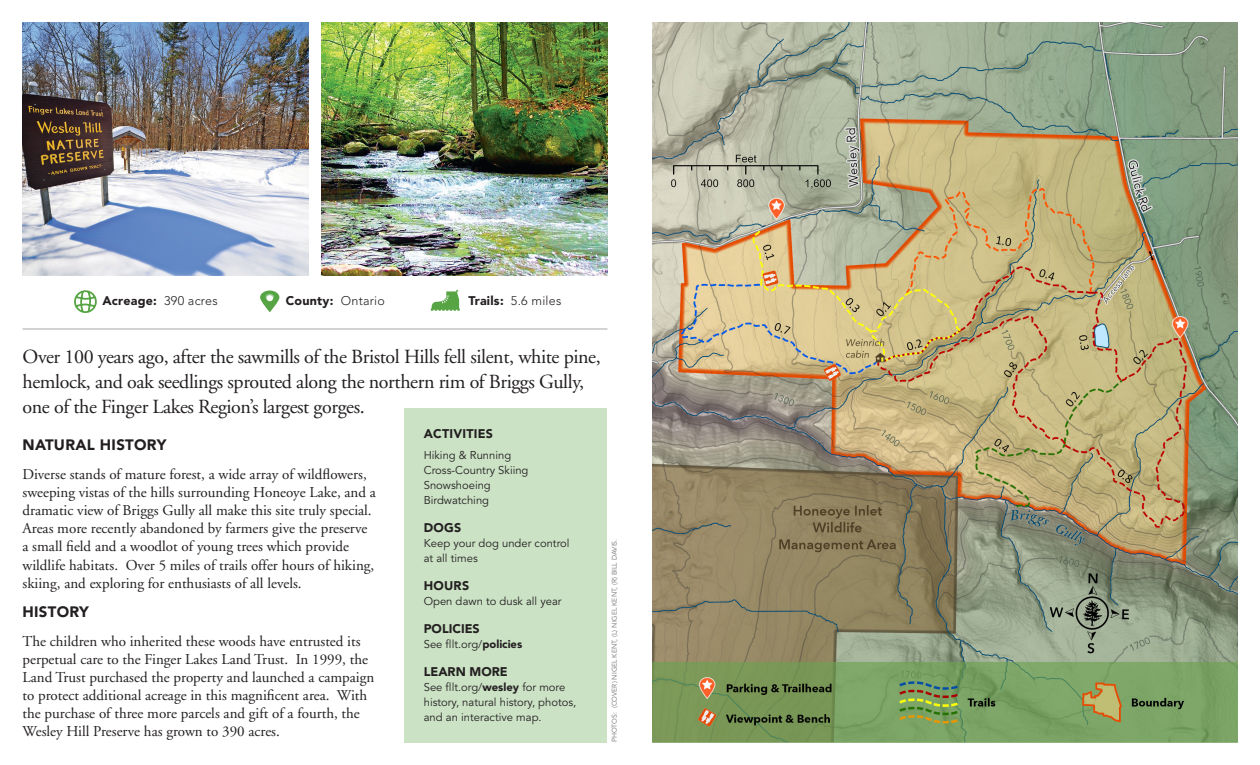
<style>
.page{position:relative;width:1260px;height:765px;background:#fff}
.page>*{position:absolute;margin:0;border:0;box-sizing:border-box;transform-origin:0 0}
.t1{font:20px/25px "Adobe Garamond";letter-spacing:-.02em;color:#231f20}
.t2{font:15px/18.1px "Adobe Garamond";color:#231f20}
.t3{font:900 15px "Avenir";letter-spacing:.02em;color:#231f20}
.t4{font:900 12.5px "Avenir";letter-spacing:.02em;color:#231f20}
.t5{font:900 12.5px "Avenir";color:#231f20}
.t6{font:300 12.5px "Avenir";letter-spacing:.02em;color:#231f20}
.t7{font:11.25px/15px "Avenir";color:#231f20}
.t8{font:6.88px "Avenir";color:#808285}
.s1{font-weight:300}
.s2{font-weight:900}
</style>
<div class="page">
<div style="left:405px;top:408px;width:202px;height:334px;background:#cbe2c5"></div>
<img style="left:321px;top:22px;width:286px;height:253px">
<img style="left:22px;top:22px;width:286px;height:253px">
<hr style="left:22px;top:329px;width:586px;height:1px;background:#a8a9ad">
<img style="left:652px;top:22px;width:586px;height:720px">
<svg style="left:431px;top:290px;width:29px;height:21px"></svg>
<svg style="left:74px;top:290px;width:23px;height:23px"></svg>
<svg style="left:260px;top:291px;width:19px;height:21px"></svg>
<p class="t4" style="left:102px;top:294px;width:117px">Acreage: <span class="s1">390 acres</span></p>
<p class="t4" style="left:286px;top:294px;width:101px">County: <span class="s1">Ontario</span></p>
<p class="t6" style="left:468px;top:294px;width:94px"><span class="s2">Trails:</span> 5.6 miles</p>
<p class="t1" style="left:22px;top:344px;width:580px">Over 100 years ago, after the sawmills of the Bristol Hills fell silent, white pine, hemlock, and oak seedlings sprouted along the northern rim of Briggs Gully, one of the Finger Lakes Region’s largest gorges.</p>
<p class="t3" style="left:22px;top:435px;width:145px">NATURAL HISTORY</p>
<p class="t2" style="left:22px;top:466px;width:355px">Diverse stands of mature forest, a wide array of wildflowers, sweeping vistas of the hills surrounding Honeoye Lake, and a dramatic view of Briggs Gully all make this site truly special.<br>Areas more recently abandoned by farmers give the preserve a small field and a woodlot of young trees which provide wildlife habitats. Over 5 miles of trails offer hours of hiking, skiing, and exploring for enthusiasts of all levels.</p>
<p class="t3" style="left:22px;top:603px;width:68px">HISTORY</p>
<p class="t2" style="left:22px;top:633px;width:353px">The children who inherited these woods have entrusted its perpetual care to the Finger Lakes Land Trust. In 1999, the Land Trust purchased the property and launched a campaign to protect additional acreage in this magnificent area. With the purchase of three more parcels and gift of a fourth, the Wesley Hill Preserve has grown to 390 acres.</p>
<p class="t4" style="left:424px;top:426px;width:71px">ACTIVITIES</p>
<p class="t7" style="left:424px;top:448px;width:89px">Hiking &amp; Running</p>
<p class="t7" style="left:424px;top:463px;width:106px">Cross-Country Skiing</p>
<p class="t7" style="left:424px;top:478px;width:69px">Snowshoeing</p>
<p class="t7" style="left:424px;top:493px;width:67px">Birdwatching</p>
<p class="t4" style="left:424px;top:520px;width:39px">DOGS</p>
<p class="t7" style="left:424px;top:536px;width:147px">Keep your dog under control</p>
<p class="t7" style="left:424px;top:551px;width:56px">at all times</p>
<p class="t4" style="left:424px;top:578px;width:47px">HOURS</p>
<p class="t7" style="left:424px;top:594px;width:139px">Open dawn to dusk all year</p>
<p class="t5" style="left:424px;top:621px;width:57px">POLICIES</p>
<p class="t7" style="left:424px;top:637px;width:100px">See fllt.org/<span class="s2">policies</span></p>
<p class="t5" style="left:424px;top:664px;width:86px">LEARN MORE</p>
<p class="t7" style="left:424px;top:680px;width:154px">See fllt.org/<span class="s2">wesley</span> for more history, natural history, photos, and an interactive map.</p>
<p class="t8" style="left:610px;top:742px;width:205px;rotate:-90deg">PHOTOS: (COVER) NIGEL KENT, (L) NIGEL KENT, (R) BILL DAVIS.</p>
</div>
